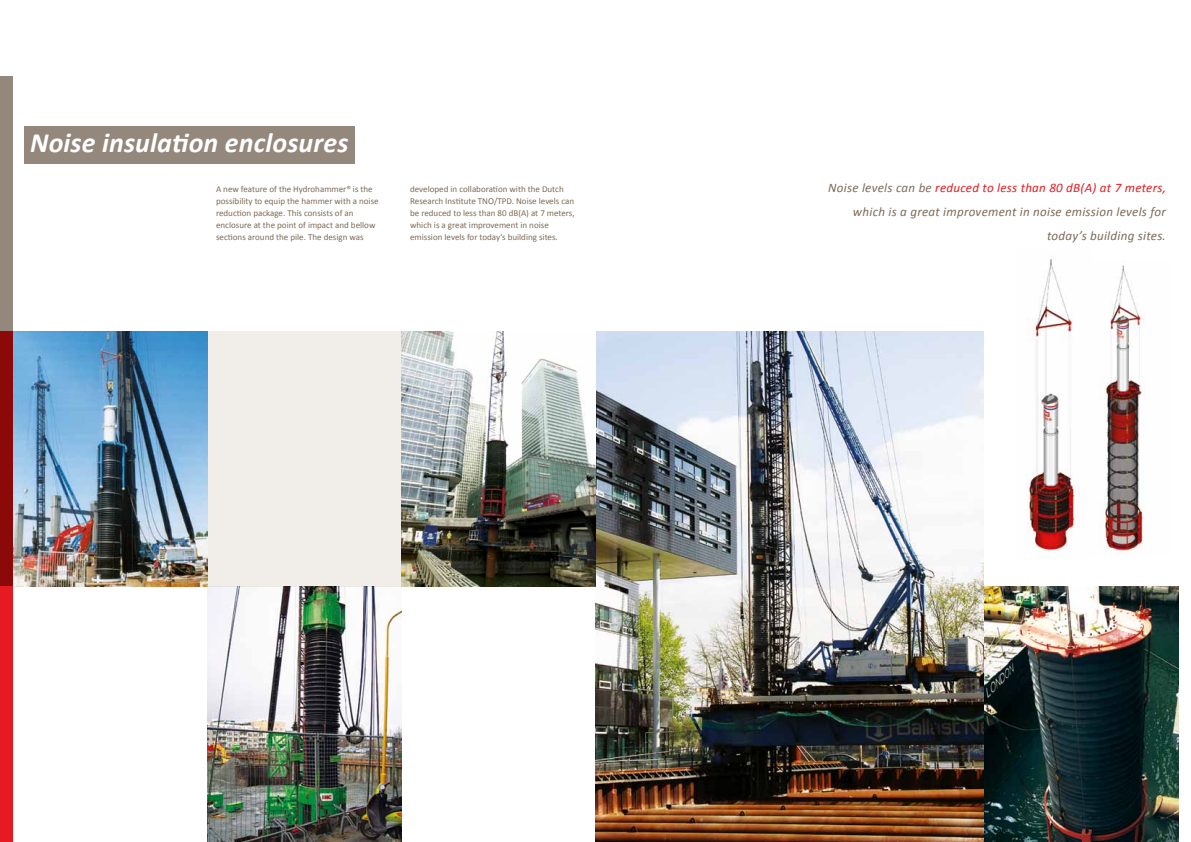
<style>
.page{position:relative;width:1191px;height:842px;background:#fff}
.page>*{position:absolute;margin:0;border:0;box-sizing:border-box;transform-origin:0 0}
.t1{font:italic 700 28px "Calibri";letter-spacing:.005em;color:#fff}
.t2{font:italic 13px/24px "Calibri";letter-spacing:.02em;color:#7c6a55;text-align:right}
.t3{font:9px/12px "Calibri";color:#7c6a55}
.s1{color:#e51b21}
</style>
<div class="page">
<img style="left:984px;top:587px;width:194px;height:255px">
<img style="left:207px;top:587px;width:194px;height:255px">
<div style="left:0;top:332px;width:595px;height:255px;background:#f1ede9"></div>
<img style="left:13px;top:332px;width:194px;height:255px">
<div style="left:0;top:77px;width:13px;height:255px;background:#94887d"></div>
<div style="left:0;top:332px;width:13px;height:255px;background:#8c0909"></div>
<div style="left:0;top:587px;width:13px;height:255px;background:#e51b21"></div>
<div style="left:24px;top:126px;width:331px;height:38px;background:#94887d"></div>
<img style="left:595px;top:332px;width:389px;height:510px">
<img style="left:401px;top:332px;width:194px;height:255px">
<img style="left:1026px;top:259px;width:50px;height:300px">
<img style="left:1102px;top:265px;width:43px;height:288px">
<h1 class="t1" style="left:30px;top:125px;width:320px">Noise insulation enclosures</h1>
<p class="t3" style="left:216px;top:183px;width:164px">A new feature of the Hydrohammer® is the possibility to equip the hammer with a noise reduction package. This consists of an enclosure at the point of impact and bellow sections around the pile. The design was</p>
<p class="t3" style="left:410px;top:183px;width:166px">developed in collaboration with the Dutch Research Institute TNO/TPD. Noise levels can be reduced to less than 80 dB(A) at 7 meters, which is a great improvement in noise emission levels for today’s building sites.</p>
<h2 class="t2" style="left:828px;top:175px;width:339px">Noise levels can be <span class="s1">reduced to less than 80 dB(A) at 7 meters, </span>which is a great improvement in noise emission levels for today’s building sites.</h2>
</div>
